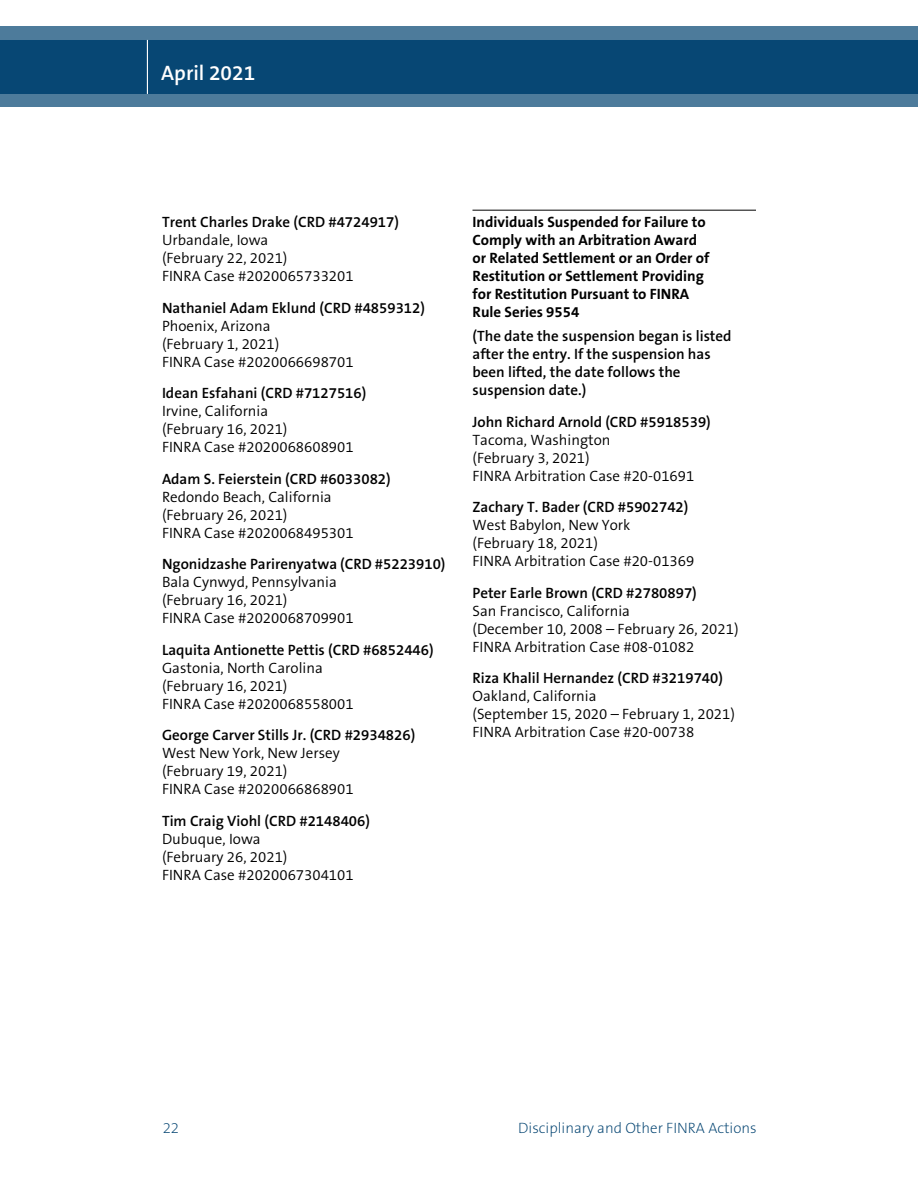
<style>
.page{position:relative;width:918px;height:1188px;background:#fff}
.page>*{position:absolute;margin:0;border:0;box-sizing:border-box;transform-origin:0 0}
.t1{font:600 21px "The Sans B6";color:#fff}
.t2{font:300 15px/18px "The Sans B4";color:#000}
.t3{font:600 15px/18px "The Sans B6";color:#000}
.t4{font:700 15px/18px "The Sans B7";color:#000}
.t5{font:200 15px "The Sans B2";color:#004270}
</style>
<div class="page">
<svg style="left:0;top:26px;width:917px;height:81px;fill:#074774"></svg>
<hr style="left:917px;top:26px;width:1px;height:81px;background:#004270">
<hr style="left:147px;top:40px;width:1px;height:54px;background:#fff">
<hr style="left:472px;top:210px;width:284px;height:1px;background:#000">
<h1 class="t1" style="left:161px;top:62px;width:96px">April 2021</h1>
<p class="t3" style="left:162px;top:213px;width:239px">Trent Charles Drake (CRD #4724917)</p>
<p class="t2" style="left:162px;top:231px;width:193px">Urbandale, Iowa<br>(February 22, 2021)<br>FINRA Case #2020065733201</p>
<p class="t3" style="left:162px;top:299px;width:265px">Nathaniel Adam Eklund (CRD #4859312)</p>
<p class="t2" style="left:162px;top:317px;width:193px">Phoenix, Arizona<br>(February 1, 2021)<br>FINRA Case #2020066698701</p>
<p class="t3" style="left:162px;top:384px;width:206px">Idean Esfahani (CRD #7127516)</p>
<p class="t2" style="left:162px;top:402px;width:193px">Irvine, California<br>(February 16, 2021)<br>FINRA Case #2020068608901</p>
<p class="t3" style="left:162px;top:470px;width:230px">Adam S. Feierstein (CRD #6033082)</p>
<p class="t2" style="left:162px;top:488px;width:193px">Redondo Beach, California (February 26, 2021)<br>FINRA Case #2020068495301</p>
<p class="t3" style="left:162px;top:555px;width:285px">Ngonidzashe Parirenyatwa (CRD #5223910)</p>
<p class="t2" style="left:162px;top:573px;width:193px">Bala Cynwyd, Pennsylvania (February 16, 2021)<br>FINRA Case #2020068709901</p>
<p class="t3" style="left:162px;top:641px;width:273px">Laquita Antionette Pettis (CRD #6852446)</p>
<p class="t2" style="left:162px;top:659px;width:193px">Gastonia, North Carolina (February 16, 2021)<br>FINRA Case #2020068558001</p>
<p class="t3" style="left:162px;top:726px;width:255px">George Carver Stills Jr. (CRD #2934826)</p>
<p class="t2" style="left:162px;top:744px;width:193px">West New York, New Jersey (February 19, 2021)<br>FINRA Case #2020066868901</p>
<p class="t3" style="left:162px;top:812px;width:209px">Tim Craig Viohl (CRD #2148406)</p>
<p class="t2" style="left:162px;top:830px;width:193px">Dubuque, Iowa<br>(February 26, 2021)<br>FINRA Case #2020067304101</p>
<p class="t4" style="left:472px;top:213px;width:239px">Individuals Suspended for Failure to<br>Comply with an Arbitration Award or Related Settlement or an Order of<br>Restitution or Settlement Providing for Restitution Pursuant to FINRA<br>Rule Series 9554</p>
<p class="t3" style="left:472px;top:327px;width:261px">(The date the suspension began is listed after the entry. If the suspension has been lifted, the date follows the suspension date.)</p>
<p class="t3" style="left:472px;top:413px;width:240px">John Richard Arnold (CRD #5918539)</p>
<p class="t2" style="left:472px;top:431px;width:223px">Tacoma, Washington<br>(February 3, 2021)<br>FINRA Arbitration Case #20-01691</p>
<p class="t3" style="left:472px;top:498px;width:217px">Zachary T. Bader (CRD #5902742)</p>
<p class="t2" style="left:472px;top:516px;width:223px">West Babylon, New York (February 18, 2021)<br>FINRA Arbitration Case #20-01369</p>
<p class="t3" style="left:472px;top:584px;width:226px">Peter Earle Brown (CRD #2780897)</p>
<p class="t2" style="left:472px;top:602px;width:268px">San Francisco, California<br>(December 10, 2008 – February 26, 2021)<br>FINRA Arbitration Case #08-01082</p>
<p class="t3" style="left:472px;top:669px;width:252px">Riza Khalil Hernandez (CRD #3219740)</p>
<p class="t2" style="left:472px;top:687px;width:264px">Oakland, California<br>(September 15, 2020 – February 1, 2021)<br>FINRA Arbitration Case #20-00738</p>
<p class="t5" style="left:163px;top:1120px;width:18px">22</p>
<p class="t5" style="left:518px;top:1120px;width:240px">Disciplinary and Other FINRA Actions</p>
</div>
